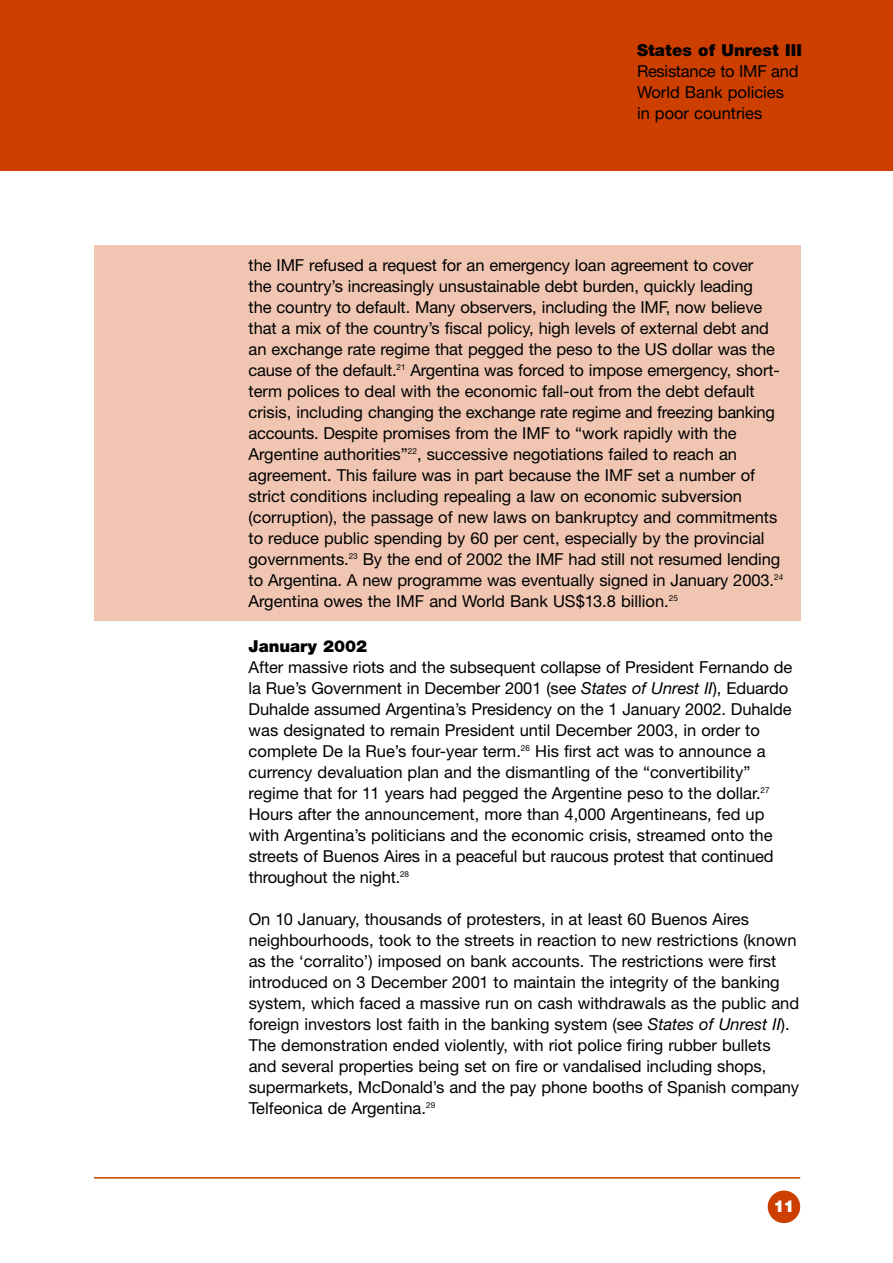
<style>
.page{position:relative;width:893px;height:1263px;background:#fff}
.page>*{position:absolute;margin:0;border:0;box-sizing:border-box;transform-origin:0 0}
.t1{font:16.5px/21px "Helvetica Neue";color:#000}
.t2{font:900 16.5px "Helvetica Neue";letter-spacing:.005em;color:#000}
.t3{font:900 16.5px "Helvetica Neue";color:#fff}
.s1{font-style:italic}
</style>
<div class="page">
<hr style="left:94px;top:1177px;width:706px;height:2px;background:#cc3f00">
<div style="left:767px;top:1191px;width:33px;height:32px;background:#cc3f00;border-radius:50%"></div>
<div style="left:0;top:0;width:892px;height:170px;background:#cc3f00"></div>
<div style="left:94px;top:245px;width:706px;height:375px;background:#f0c6b3"></div>
<p class="t2" style="left:637px;top:44px;width:166px">States of Unrest III</p>
<p class="t1" style="left:637px;top:62px;width:163px">Resistance to IMF and<br>World Bank policies in poor countries</p>
<p class="t1" style="left:248px;top:256px;width:536px">the IMF refused a request for an emergency loan agreement to cover<br>the country’s increasingly unsustainable debt burden, quickly leading<br>the country to default. Many observers, including the IMF, now believe that a mix of the country’s fiscal policy, high levels of external debt and an exchange rate regime that pegged the peso to the US dollar was the cause of the default.<sup>21</sup> Argentina was forced to impose emergency, short&shy;term polices to deal with the economic fall-out from the debt default crisis, including changing the exchange rate regime and freezing banking accounts. Despite promises from the IMF to “work rapidly with the Argentine authorities”<sup>22</sup>, successive negotiations failed to reach an agreement. This failure was in part because the IMF set a number of strict conditions including repealing a law on economic subversion (corruption), the passage of new laws on bankruptcy and commitments to reduce public spending by 60 per cent, especially by the provincial governments.<sup>23</sup> By the end of 2002 the IMF had still not resumed lending to Argentina. A new programme was eventually signed in January 2003.<sup>24<br></sup>Argentina owes the IMF and World Bank US$13.8 billion.<sup>25</sup></p>
<p class="t2" style="left:249px;top:640px;width:120px">January 2002</p>
<p class="t1" style="left:249px;top:658px;width:545px">After massive riots and the subsequent collapse of President Fernando de la Rue’s Government in December 2001 (see <span class="s1">States of Unrest II</span>), Eduardo Duhalde assumed Argentina’s Presidency on the 1 January 2002. Duhalde was designated to remain President until December 2003, in order to complete De la Rue’s four-year term.<sup>26</sup> His first act was to announce a currency devaluation plan and the dismantling of the “convertibility” regime that for 11 years had pegged the Argentine peso to the dollar.<sup>27<br></sup>Hours after the announcement, more than 4,000 Argentineans, fed up with Argentina’s politicians and the economic crisis, streamed onto the streets of Buenos Aires in a peaceful but raucous protest that continued throughout the night.<sup>28</sup></p>
<p class="t1" style="left:249px;top:910px;width:552px">On 10 January, thousands of protesters, in at least 60 Buenos Aires neighbourhoods, took to the streets in reaction to new restrictions (known as the ‘corralito’) imposed on bank accounts. The restrictions were first introduced on 3 December 2001 to maintain the integrity of the banking system, which faced a massive run on cash withdrawals as the public and foreign investors lost faith in the banking system (see <span class="s1">States of Unrest II</span>).<br>The demonstration ended violently, with riot police firing rubber bullets and several properties being set on fire or vandalised including shops, supermarkets, McDonald’s and the pay phone booths of Spanish company Telfeonica de Argentina.<sup>29</sup></p>
<p class="t3" style="left:773px;top:1201px;width:22px">11</p>
</div>
